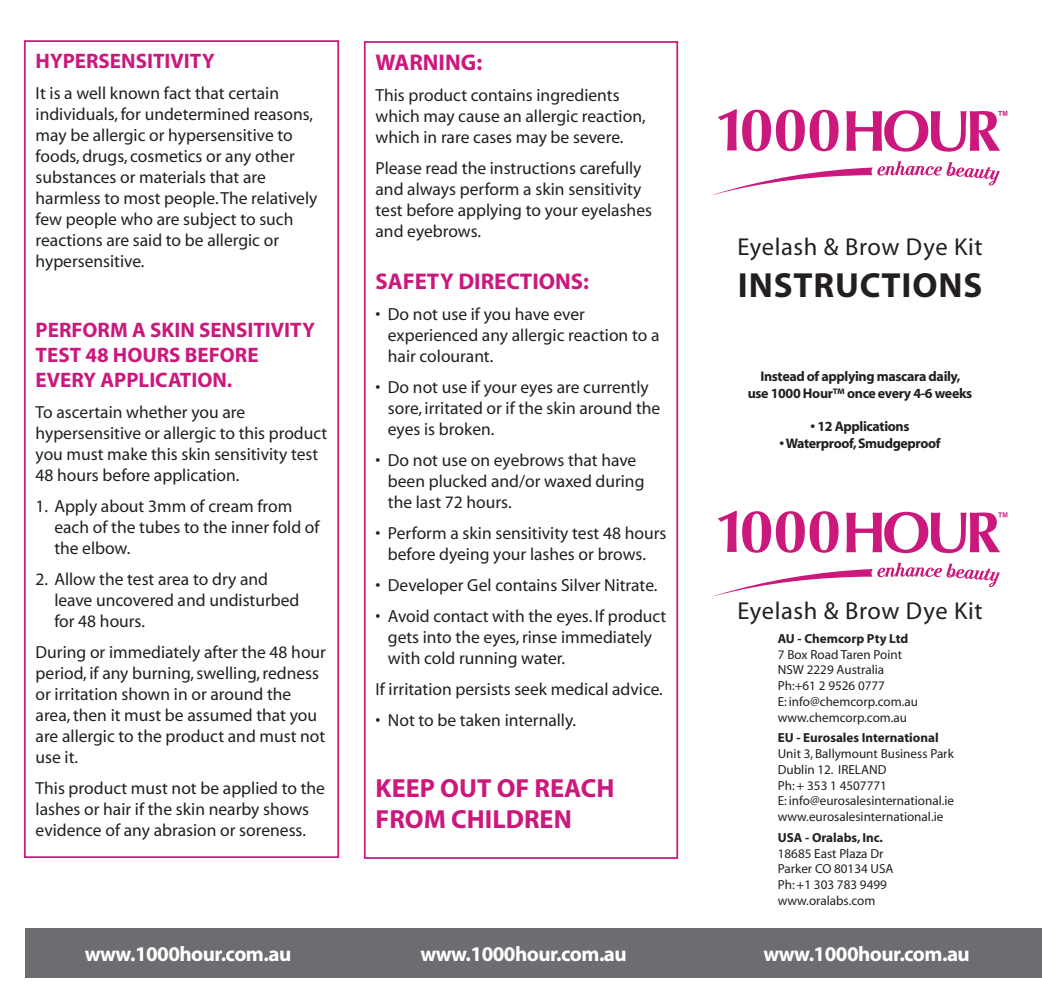
<style>
.page{position:relative;width:1042px;height:988px;background:#fff}
.page>*{position:absolute;margin:0;border:0;box-sizing:border-box;transform-origin:0 0}
.Subheadings_Myriad_B{font:700 35px "Myriad";letter-spacing:.025em;color:#231f20}
.Small_Body_Text_Bold{font:700 26.25px/31.5px "Myriad";color:#ca187d}
.Subheadings_Myriad_B-2{font:24.5px "Myriad";letter-spacing:.025em;color:#231f20}
.Small_Body_Text_Bold-2{font:700 22.75px "Myriad";color:#ca187d}
.Subheadings_Myriad_B-3{font:700 21px/25.2px "Myriad";color:#ca187d}
.Subheadings_Myriad_B-4{font:700 21px "Myriad";letter-spacing:-.025em;color:#fff}
.Body_Text_Myriad{font:17.5px/21px "Myriad";color:#231f20}
.Small_Body_Text{font:17.5px/21px "Myriad";color:#231f20}
.Small_Body_Text_Bold-3{font:700 14px/16.8px "Myriad";letter-spacing:-.025em;color:#231f20;text-align:center}
.Small_Body_Text-2{font:13.12px/15.8px "Myriad";color:#231f20}
.Small_Body_Text_Bold-4{font:700 13.12px "Myriad";color:#231f20}
</style>
<div class="page">
<div style="left:24px;top:40px;width:315px;height:817px;border:2px solid #ca187d"></div>
<div style="left:25px;top:927px;width:326px;height:50px;background:#6c6d70"></div>
<div style="left:350px;top:927px;width:346px;height:50px;background:#6c6d70"></div>
<div style="left:691px;top:927px;width:351px;height:50px;background:#6c6d70"></div>
<div style="left:364px;top:41px;width:314px;height:817px;border:2px solid #ca187d"></div>
<svg style="left:713px;top:161px;width:287px;height:34px"></svg>
<svg style="left:718px;top:109px;width:120px;height:42px"></svg>
<svg style="left:846px;top:110px;width:161px;height:42px"></svg>
<svg style="left:714px;top:562px;width:286px;height:34px"></svg>
<svg style="left:718px;top:510px;width:120px;height:42px"></svg>
<svg style="left:846px;top:511px;width:161px;height:42px"></svg>
<p class="Subheadings_Myriad_B-3" style="left:36px;top:49px;width:181px">HYPERSENSITIVITY</p>
<p class="Body_Text_Myriad" style="left:36px;top:83px;width:283px">It is a well known fact that certain individuals, for undetermined reasons, may be allergic or hypersensitive to foods, drugs, cosmetics or any other substances or materials that are harmless to most people. The relatively few people who are subject to such reactions are said to be allergic or hypersensitive.</p>
<p class="Subheadings_Myriad_B-3" style="left:36px;top:317px;width:281px">PERFORM A SKIN SENSITIVITY<br>TEST 48 HOURS BEFORE<br>EVERY APPLICATION.</p>
<p class="Body_Text_Myriad" style="left:36px;top:402px;width:293px">To ascertain whether you are hypersensitive or allergic to this product you must make this skin sensitivity test 48 hours before application.</p>
<p class="Body_Text_Myriad" style="left:54px;top:496px;width:267px;text-indent:-19px">1. Apply about 3mm of cream from each of the tubes to the inner fold of the elbow.</p>
<p class="Body_Text_Myriad" style="left:54px;top:569px;width:247px;text-indent:-19px">2. Allow the test area to dry and leave uncovered and undisturbed for 48 hours.</p>
<p class="Body_Text_Myriad" style="left:36px;top:642px;width:292px">During or immediately after the 48 hour period, if any burning, swelling, redness or irritation shown in or around the area, then it must be assumed that you are allergic to the product and must not use it.</p>
<p class="Body_Text_Myriad" style="left:36px;top:778px;width:291px">This product must not be applied to the lashes or hair if the skin nearby shows evidence of any abrasion or soreness.</p>
<p class="Small_Body_Text_Bold-2" style="left:375px;top:50px;width:108px">WARNING:</p>
<p class="Small_Body_Text" style="left:375px;top:85px;width:272px">This product contains ingredients which may cause an allergic reaction, which in rare cases may be severe.</p>
<p class="Small_Body_Text" style="left:375px;top:158px;width:278px">Please read the instructions carefully and always perform a skin sensitivity test before applying to your eyelashes and eyebrows.</p>
<p class="Small_Body_Text_Bold-2" style="left:375px;top:269px;width:215px">SAFETY DIRECTIONS:</p>
<p class="Small_Body_Text" style="left:388px;top:304px;width:273px;text-indent:-12px">• Do not use if you have ever experienced any allergic reaction to a hair colourant.</p>
<p class="Small_Body_Text" style="left:388px;top:377px;width:274px;text-indent:-12px">• Do not use if your eyes are currently sore, irritated or if the skin around the eyes is broken.</p>
<p class="Small_Body_Text" style="left:388px;top:450px;width:258px;text-indent:-12px">• Do not use on eyebrows that have been plucked and/or waxed during the last 72 hours.</p>
<p class="Small_Body_Text" style="left:375px;top:523px;width:292px;text-align:center">• Perform a skin sensitivity test 48 hours before dyeing your lashes or brows.</p>
<p class="Small_Body_Text" style="left:375px;top:575px;width:283px">• Developer Gel contains Silver Nitrate.</p>
<p class="Small_Body_Text" style="left:388px;top:606px;width:280px;text-indent:-12px">• Avoid contact with the eyes. If product gets into the eyes, rinse immediately with cold running water.</p>
<p class="Small_Body_Text" style="left:375px;top:679px;width:289px">If irritation persists seek medical advice.</p>
<p class="Small_Body_Text" style="left:375px;top:710px;width:202px">• Not to be taken internally.</p>
<p class="Small_Body_Text_Bold" style="left:375px;top:773px;width:240px">KEEP OUT OF REACH<br>FROM CHILDREN</p>
<p class="Subheadings_Myriad_B-2" style="left:737px;top:234px;width:247px">Eyelash &amp; Brow Dye Kit</p>
<p class="Subheadings_Myriad_B" style="left:738px;top:267px;width:246px">INSTRUCTIONS</p>
<p class="Small_Body_Text_Bold-3" style="left:748px;top:368px;width:226px">Instead of applying mascara daily,<br>use 1000 Hour™ once every 4-6 weeks</p>
<p class="Small_Body_Text_Bold-3" style="left:810px;top:418px;width:100px">• 12 Applications</p>
<p class="Small_Body_Text_Bold-3" style="left:779px;top:435px;width:163px">• Waterproof, Smudgeproof</p>
<p class="Subheadings_Myriad_B-2" style="left:737px;top:598px;width:247px">Eyelash &amp; Brow Dye Kit</p>
<p class="Small_Body_Text_Bold-4" style="left:778px;top:631px;width:132px">AU - Chemcorp Pty Ltd</p>
<p class="Small_Body_Text-2" style="left:778px;top:646px;width:142px">7 Box Road Taren Point<br>NSW 2229 Australia<br>Ph:+61 2 9526 0777<br>E: info@chemcorp.com.au www.chemcorp.com.au</p>
<p class="Small_Body_Text_Bold-4" style="left:778px;top:730px;width:162px">EU - Eurosales International</p>
<p class="Small_Body_Text-2" style="left:778px;top:746px;width:177px">Unit 3, Ballymount Business Park</p>
<p class="Small_Body_Text-2" style="left:778px;top:761px;width:110px">Dublin 12. IRELAND</p>
<p class="Small_Body_Text-2" style="left:778px;top:777px;width:111px">Ph: + 353 1 4507771</p>
<p class="Small_Body_Text-2" style="left:778px;top:793px;width:178px">E: info@eurosalesinternational.ie www.eurosalesinternational.ie</p>
<p class="Small_Body_Text_Bold-4" style="left:778px;top:830px;width:107px">USA - Oralabs, Inc.</p>
<p class="Small_Body_Text-2" style="left:778px;top:845px;width:117px">18685 East Plaza Dr<br>Parker CO 80134 USA<br>Ph: +1 303 783 9499 www.oralabs.com</p>
<p class="Subheadings_Myriad_B-4" style="left:85px;top:942px;width:208px">www.1000hour.com.au</p>
<p class="Subheadings_Myriad_B-4" style="left:420px;top:942px;width:208px">www.1000hour.com.au</p>
<p class="Subheadings_Myriad_B-4" style="left:763px;top:942px;width:208px">www.1000hour.com.au</p>
</div>
